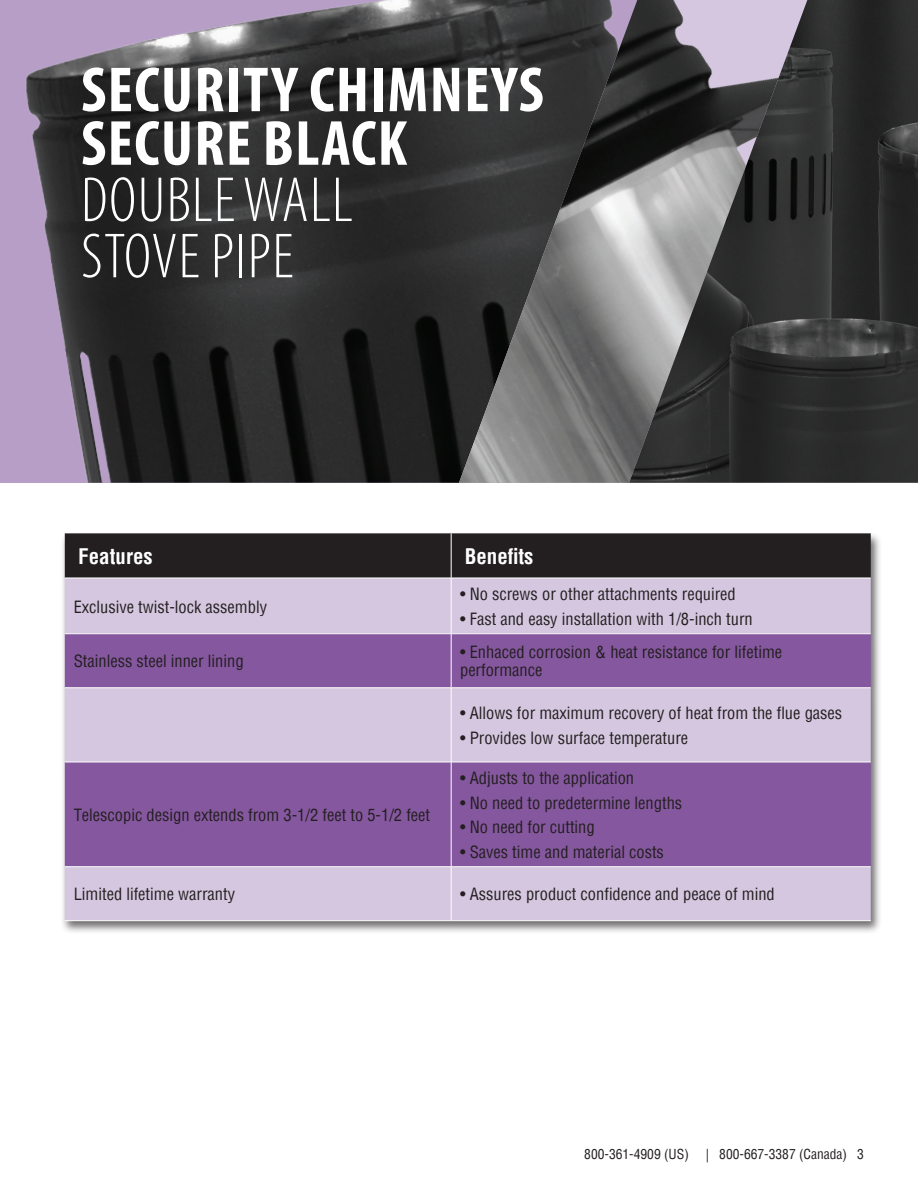
<style>
.page{position:relative;width:918px;height:1188px;background:#fff}
.page>*{position:absolute;margin:0;border:0;box-sizing:border-box;transform-origin:0 0}
.t1{font:700 condensed 64.35px/53.6px "Myriad Pro";letter-spacing:.02em;color:#fff}
.t2{font:300 condensed 64.35px/56.2px "Myriad Pro";letter-spacing:.02em;color:#fff}
.t3{font:700 condensed 21px "Helvetica";color:#fff}
.t4{font:condensed 16.5px/18px "Helvetica";color:#231f20}
.t5{font:condensed 13.5px "Helvetica";color:#231f20}
</style>
<div class="page">
<img style="left:0;top:0;width:459px;height:483px">
<img style="left:459px;top:0;width:170px;height:483px">
<img style="left:629px;top:0;width:289px;height:483px">
<div style="left:60px;top:531px;width:822px;height:403px;background:#231f20;opacity:.65"></div>
<div style="left:65px;top:533px;width:806px;height:45px;background:#231f20"></div>
<div style="left:65px;top:579px;width:806px;height:341px;background:#d4c7df"></div>
<svg style="left:65px;top:634px;width:806px;height:232px;background:#9e7bb3"></svg>
<hr style="left:451px;top:533px;width:1px;height:45px;background:#fff">
<hr style="left:65px;top:578px;width:386px;height:1px;background:#fff">
<hr style="left:451px;top:578px;width:420px;height:1px;background:#fff">
<hr style="left:451px;top:578px;width:1px;height:56px;background:#fff">
<hr style="left:65px;top:633px;width:386px;height:1px;background:#fff">
<hr style="left:451px;top:633px;width:420px;height:1px;background:#fff">
<hr style="left:451px;top:634px;width:1px;height:54px;background:#fff">
<hr style="left:65px;top:687px;width:386px;height:1px;background:#fff">
<hr style="left:451px;top:687px;width:420px;height:1px;background:#fff">
<hr style="left:451px;top:688px;width:1px;height:74px;background:#fff">
<hr style="left:65px;top:762px;width:386px;height:1px;background:#fff">
<hr style="left:451px;top:762px;width:420px;height:1px;background:#fff">
<hr style="left:451px;top:762px;width:1px;height:105px;background:#fff">
<hr style="left:65px;top:866px;width:386px;height:1px;background:#fff">
<hr style="left:451px;top:866px;width:420px;height:1px;background:#fff">
<hr style="left:451px;top:867px;width:1px;height:54px;background:#fff">
<hr style="left:65px;top:920px;width:386px;height:1px;background:#fff">
<hr style="left:451px;top:920px;width:420px;height:1px;background:#fff">
<h1 class="t1" style="left:81px;top:62px;width:464px">SECURITY CHIMNEYS<br>SECURE BLACK</h1>
<h1 class="t2" style="left:81px;top:171px;width:273px">DOUBLE WALL<br>STOVE PIPE</h1>
<p class="t3" style="left:78px;top:542px;width:76px">Features</p>
<p class="t3" style="left:465px;top:542px;width:70px">Benefits</p>
<p class="t4" style="left:74px;top:597px;width:195px">Exclusive twist-lock assembly</p>
<p class="t4" style="left:460px;top:585px;width:277px">• No screws or other attachments required</p>
<p class="t4" style="left:460px;top:610px;width:294px">• Fast and easy installation with 1/8-inch turn</p>
<p class="t4" style="left:74px;top:652px;width:171px">Stainless steel inner lining</p>
<p class="t4" style="left:460px;top:643px;width:324px">• Enhaced corrosion &amp; heat resistance for lifetime performance</p>
<p class="t4" style="left:460px;top:704px;width:384px">• Allows for maximum recovery of heat from the flue gases</p>
<p class="t4" style="left:460px;top:729px;width:230px">• Provides low surface temperature</p>
<p class="t4" style="left:74px;top:806px;width:358px">Telescopic design extends from 3-1/2 feet to 5-1/2 feet</p>
<p class="t4" style="left:460px;top:769px;width:176px">• Adjusts to the application</p>
<p class="t4" style="left:460px;top:794px;width:224px">• No need to predetermine lengths</p>
<p class="t4" style="left:460px;top:818px;width:136px">• No need for cutting</p>
<p class="t4" style="left:460px;top:843px;width:205px">• Saves time and material costs</p>
<p class="t4" style="left:74px;top:885px;width:163px">Limited lifetime warranty</p>
<p class="t4" style="left:460px;top:885px;width:316px">• Assures product confidence and peace of mind</p>
<p class="t5" style="left:584px;top:1145px;width:106px">800-361-4909 (US)</p>
<p class="t5" style="left:706px;top:1145px;width:160px">| 800-667-3387 (Canada) 3</p>
</div>
